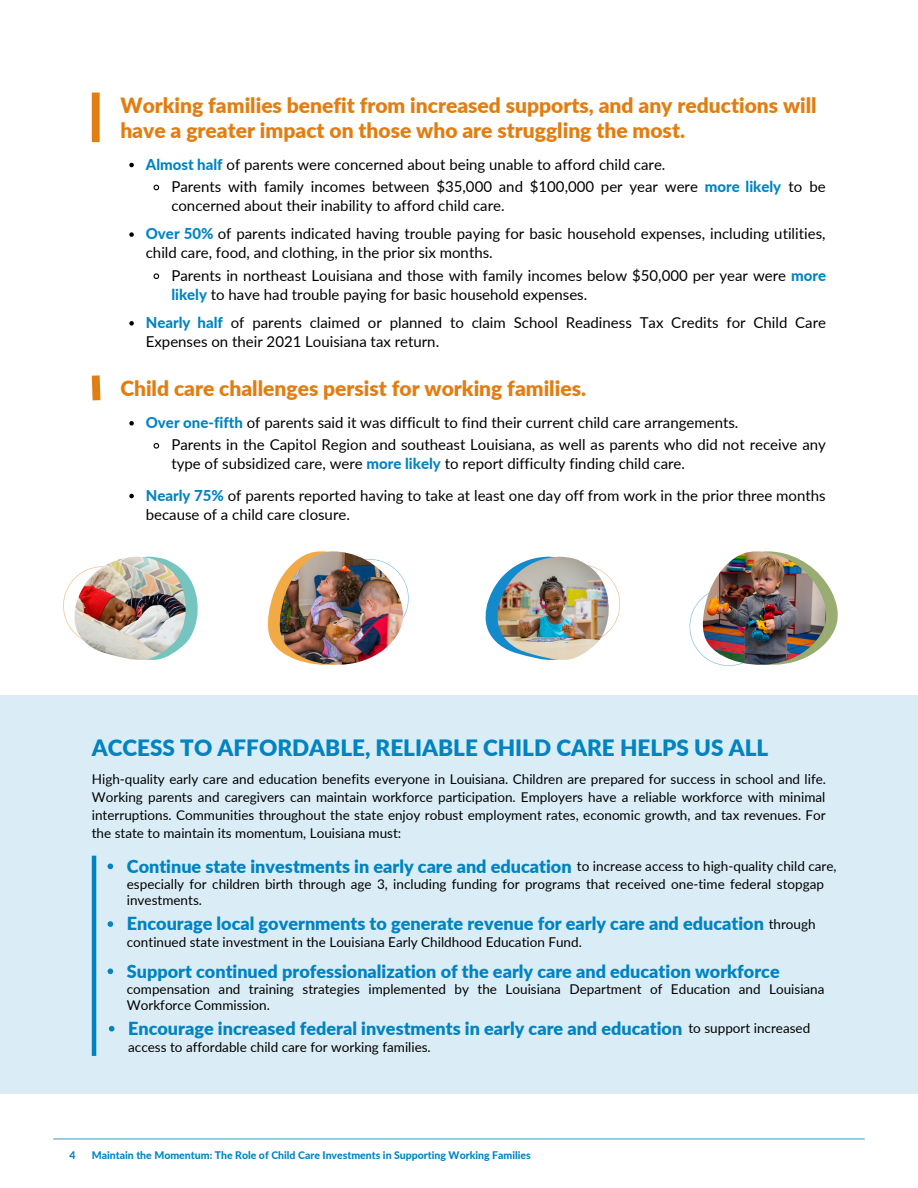
<style>
.page{position:relative;width:918px;height:1188px;background:#fff}
.page>*{position:absolute;margin:0;border:0;box-sizing:border-box;transform-origin:0 0}
.t1{font:900 22.5px "Lato";color:#0083c1}
.t2{font:900 21px/24.8px "Lato";color:#e27e11}
.t3{font:900 18px "Lato";color:#0083c1}
.t4{font:15px/22.5px "Lato";color:#000}
.t5{font:13.5px/18px "Lato";color:#000}
.t6{font:800 10.5px "Lato";color:#0083c1}
.s1{font-weight:800;color:#0083c1}
.s2{font-weight:400;font-size:13.5px;color:#000}
</style>
<div class="page">
<div style="left:92px;top:93px;width:8px;height:49px;background:#e27e11"></div>
<svg style="left:129px;top:163px;width:5px;height:4px"></svg>
<svg style="left:153px;top:184px;width:7px;height:7px"></svg>
<svg style="left:129px;top:232px;width:5px;height:5px"></svg>
<svg style="left:153px;top:273px;width:7px;height:6px"></svg>
<svg style="left:129px;top:321px;width:5px;height:5px"></svg>
<svg style="left:91px;top:375px;width:10px;height:26px"></svg>
<svg style="left:129px;top:421px;width:5px;height:5px"></svg>
<svg style="left:153px;top:443px;width:7px;height:6px"></svg>
<svg style="left:129px;top:494px;width:5px;height:4px"></svg>
<div style="left:0;top:696px;width:918px;height:398px;background:#daedf6"></div>
<hr style="left:92px;top:856px;width:4px;height:200px;background:#0083c1">
<svg style="left:108px;top:864px;width:5px;height:5px"></svg>
<svg style="left:108px;top:921px;width:5px;height:6px"></svg>
<svg style="left:108px;top:969px;width:5px;height:5px"></svg>
<svg style="left:109px;top:1026px;width:6px;height:6px"></svg>
<svg style="left:53px;top:1139px;width:812px;height:1px"></svg>
<svg style="left:63px;top:575px;width:135px;height:67px"></svg>
<img style="left:73px;top:557px;width:114px;height:103px">
<svg style="left:267px;top:582px;width:142px;height:68px"></svg>
<img style="left:279px;top:551px;width:126px;height:114px">
<svg style="left:485px;top:578px;width:135px;height:64px"></svg>
<img style="left:496px;top:557px;width:114px;height:103px">
<svg style="left:690px;top:582px;width:148px;height:74px"></svg>
<img style="left:703px;top:551px;width:123px;height:115px">
<h2 class="t2" style="left:120px;top:92px;width:698px">Working families benefit from increased supports, and any reductions will have a greater impact on those who are struggling the most.</h2>
<p class="t4" style="left:171px;top:152px;width:656px;text-indent:-26px"><span class="s1">Almost half</span> of parents were concerned about being unable to afford child care.<br>Parents with family incomes between $35,000 and $100,000 per year were <span class="s1">more likely</span> to be</p>
<p class="t4" style="left:146px;top:191px;width:681px;line-height:28px;text-indent:26px">concerned about their inability to afford child care.<br><span class="s1">Over 50%</span> of parents indicated having trouble paying for basic household expenses, including utilities,</p>
<p class="t4" style="left:171px;top:241px;width:656px;text-indent:-26px">child care, food, and clothing, in the prior six months.<br>Parents in northeast Louisiana and those with family incomes below $50,000 per year were <span class="s1">more</span></p>
<p class="t4" style="left:146px;top:280px;width:682px;line-height:28px;text-indent:26px"><span class="s1">likely</span> to have had trouble paying for basic household expenses.<br><span class="s1">Nearly half</span> of parents claimed or planned to claim School Readiness Tax Credits for Child Care</p>
<p class="t4" style="left:146px;top:330px;width:295px">Expenses on their 2021 Louisiana tax return.</p>
<h2 class="t2" style="left:120px;top:375px;width:467px">Child care challenges persist for working families.</h2>
<p class="t4" style="left:171px;top:411px;width:656px;text-indent:-26px"><span class="s1">Over one-fifth</span> of parents said it was difficult to find their current child care arrangements.<br>Parents in the Capitol Region and southeast Louisiana, as well as parents who did not receive any</p>
<p class="t4" style="left:146px;top:448px;width:681px;line-height:31.2px;text-indent:26px">type of subsidized care, were <span class="s1">more likely</span> to report difficulty finding child care.<br><span class="s1">Nearly 75%</span> of parents reported having to take at least one day off from work in the prior three months</p>
<p class="t4" style="left:146px;top:503px;width:206px">because of a child care closure.</p>
<h1 class="t1" style="left:92px;top:734px;width:678px">ACCESS TO AFFORDABLE, RELIABLE CHILD CARE HELPS US ALL</h1>
<p class="t5" style="left:92px;top:770px;width:736px;text-align:justify">High-quality early care and education benefits everyone in Louisiana. Children are prepared for success in school and life.<br>Working parents and caregivers can maintain workforce participation. Employers have a reliable workforce with minimal interruptions. Communities throughout the state enjoy robust employment rates, economic growth, and tax revenues. For the state to maintain its momentum, Louisiana must:</p>
<p class="t3" style="left:127px;top:855px;width:711px">Continue state investments in early care and education <span class="s2">to increase access to high-quality child care,</span></p>
<p class="t5" style="left:127px;top:876px;width:699px;line-height:15.8px">especially for children birth through age 3, including funding for programs that received one-time federal stopgap investments.</p>
<p class="t3" style="left:127px;top:912px;width:690px">Encourage local governments to generate revenue for early care and education <span class="s2">through</span></p>
<p class="t5" style="left:127px;top:933px;width:457px">continued state investment in the Louisiana Early Childhood Education Fund.</p>
<p class="t3" style="left:127px;top:960px;width:654px">Support continued professionalization of the early care and education workforce</p>
<p class="t5" style="left:127px;top:981px;width:699px;line-height:15.8px">compensation and training strategies implemented by the Louisiana Department of Education and Louisiana<br>Workforce Commission.</p>
<p class="t3" style="left:128px;top:1017px;width:556px">Encourage increased federal investments in early care and education</p>
<p class="t5" style="left:128px;top:1038px;width:304px">access to affordable child care for working families.</p>
<p class="t5" style="left:688px;top:1019px;width:123px">to support increased</p>
<p class="t6" style="left:69px;top:1148px;width:8px">4</p>
<p class="t6" style="left:92px;top:1148px;width:441px">Maintain the Momentum: The Role of Child Care Investments in Supporting Working Families</p>
</div>
